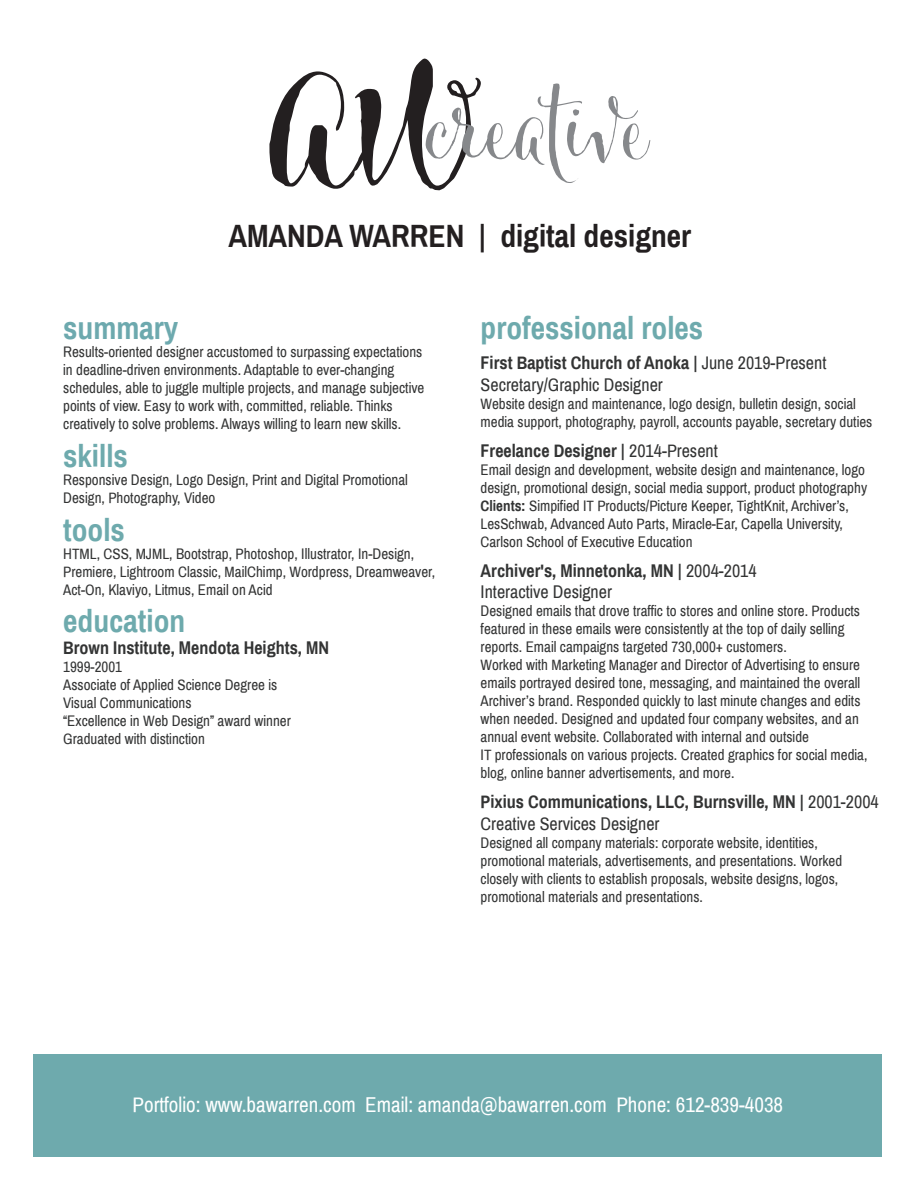
<style>
.page{position:relative;width:919px;height:1189px;background:#fff}
.page>*{position:absolute;margin:0;border:0;box-sizing:border-box;transform-origin:0 0}
.t1{font:700 31.5px "Archivo Narrow";color:#6eaaad}
.t2{font:700 31.5px "Archivo Narrow";color:#231f20}
.t3{font:700 31.5px "Archivo Narrow";color:#6da9ae}
.t4{font:21px "Archivo Narrow";color:#fff}
.t5{font:700 18px/21.6px "Archivo Narrow";color:#333434}
.t6{font:18px/21.6px "Archivo Narrow";color:#333434}
.t7{font:15px/18px "Archivo Narrow";color:#333434}
.s1{font-weight:700}
.s2{font-weight:400}
</style>
<div class="page">
<div style="left:34px;top:1053px;width:848px;height:103px;background:#6eaaad"></div>
<svg style="left:269px;top:59px;width:381px;height:131px"></svg>
<h1 class="t2" style="left:228px;top:217px;width:464px">AMANDA WARREN | digital designer</h1>
<h1 class="t3" style="left:63px;top:309px;width:116px">summary</h1>
<p class="t7" style="left:63px;top:343px;width:363px">Results-oriented designer accustomed to surpassing expectations in deadline-driven environments. Adaptable to ever-changing schedules, able to juggle multiple projects, and manage subjective points of view. Easy to work with, committed, reliable. Thinks creatively to solve problems. Always willing to learn new skills.</p>
<h1 class="t1" style="left:63px;top:436px;width:66px">skills</h1>
<p class="t7" style="left:63px;top:471px;width:346px">Responsive Design, Logo Design, Print and Digital Promotional<br>Design, Photography, Video</p>
<h1 class="t1" style="left:63px;top:510px;width:63px">tools</h1>
<p class="t7" style="left:63px;top:544px;width:373px">HTML, CSS, MJML, Bootstrap, Photoshop, Illustrator, In-Design,<br>Premiere, Lightroom Classic, MailChimp, Wordpress, Dreamweaver,<br>Act-On, Klaviyo, Litmus, Email on Acid</p>
<h1 class="t1" style="left:63px;top:602px;width:123px">education</h1>
<p class="t5" style="left:63px;top:637px;width:267px">Brown Institute, Mendota Heights, MN</p>
<p class="t7" style="left:63px;top:658px;width:229px">1999-2001<br>Associate of Applied Science Degree is<br>Visual Communications<br>“Excellence in Web Design” award winner<br>Graduated with distinction</p>
<h1 class="t1" style="left:480px;top:309px;width:224px">professional roles</h1>
<p class="t6" style="left:480px;top:352px;width:347px"><span class="s1">First Baptist Church of Anoka |</span> June 2019-Present<br>Secretary/Graphic Designer</p>
<p class="t7" style="left:480px;top:394px;width:393px">Website design and maintenance, logo design, bulletin design, social media support, photography, payroll, accounts payable, secretary duties</p>
<p class="t5" style="left:480px;top:439px;width:239px">Freelance Designer | <span class="s2">2014-Present</span></p>
<p class="t7" style="left:480px;top:460px;width:388px">Email design and development, website design and maintenance, logo design, promotional design, social media support, product photography <span class="s1">Clients:</span> Simpified IT Products/Picture Keeper, TightKnit, Archiver’s, LesSchwab, Advanced Auto Parts, Miracle-Ear, Capella University, Carlson School of Executive Education</p>
<p class="t6" style="left:480px;top:560px;width:277px"><span class="s1">Archiver's, Minnetonka, MN |</span> 2004-2014<br>Interactive Designer</p>
<p class="t7" style="left:480px;top:602px;width:388px">Designed emails that drove traffic to stores and online store. Products featured in these emails were consistently at the top of daily selling reports. Email campaigns targeted 730,000+ customers.<br>Worked with Marketing Manager and Director of Advertising to ensure emails portrayed desired tone, messaging, and maintained the overall Archiver’s brand. Responded quickly to last minute changes and edits when needed. Designed and updated four company websites, and an annual event website. Collaborated with internal and outside<br>IT professionals on various projects. Created graphics for social media, blog, online banner advertisements, and more.</p>
<p class="t5" style="left:480px;top:791px;width:399px">Pixius Communications, LLC, Burnsville, MN | <span class="s2">2001-2004<br>Creative Services Designer</span></p>
<p class="t7" style="left:480px;top:834px;width:363px">Designed all company materials: corporate website, identities, promotional materials, advertisements, and presentations. Worked closely with clients to establish proposals, website designs, logos, promotional materials and presentations.</p>
<h2 class="t4" style="left:133px;top:1091px;width:652px">Portfolio: www.bawarren.com Email: amanda@bawarren.com Phone: 612-839-4038</h2>
</div>
